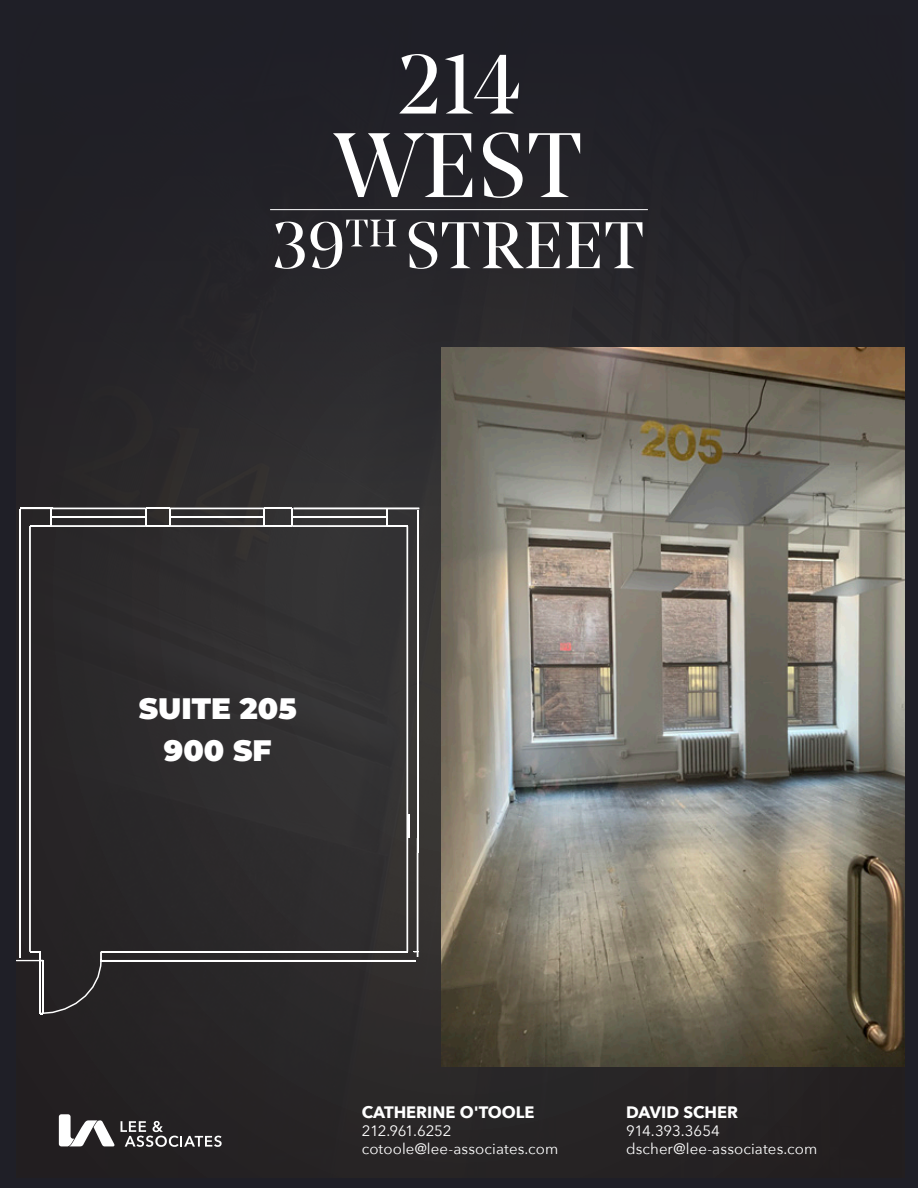
<style>
.page{position:relative;width:918px;height:1188px;background:#1f1f27}
.page>*{position:absolute;margin:0;border:0;box-sizing:border-box;transform-origin:0 0}
.t1{font:900 29.55px "Montserrat";color:#fff}
.t2{font:700 16.5px "Avenir Next";color:#fff}
.TXT{font:15px "Avenir Next";letter-spacing:.005em;color:#fff}
.TXT-2{font:15px "Avenir Next";letter-spacing:-.025em;color:#fff}
</style>
<div class="page">
<img style="left:40px;top:508px;width:864px;height:639px">
<svg style="left:121px;top:1121px;width:101px;height:26px"></svg>
<svg style="left:59px;top:1114px;width:56px;height:32px"></svg>
<svg style="left:275px;top:220px;width:367px;height:49px"></svg>
<svg style="left:333px;top:132px;width:247px;height:66px"></svg>
<svg style="left:399px;top:54px;width:120px;height:60px"></svg>
<hr style="left:270px;top:209px;width:378px;height:1px;background:#fff">
<svg style="left:16px;top:508px;width:403px;height:506px"></svg>
<img style="left:442px;top:348px;width:462px;height:718px">
<p class="t1" style="left:139px;top:686px;width:159px">SUITE 205</p>
<p class="t1" style="left:164px;top:728px;width:109px">900 SF</p>
<p class="t2" style="left:362px;top:1098px;width:174px">CATHERINE O'TOOLE</p>
<p class="TXT-2" style="left:362px;top:1118px;width:91px">212.961.6252</p>
<p class="TXT" style="left:362px;top:1136px;width:198px">cotoole@lee-associates.com</p>
<p class="t2" style="left:626px;top:1098px;width:114px">DAVID SCHER</p>
<p class="TXT" style="left:626px;top:1118px;width:95px">914.393.3654</p>
<p class="TXT" style="left:626px;top:1136px;width:193px">dscher@lee-associates.com</p>
</div>
